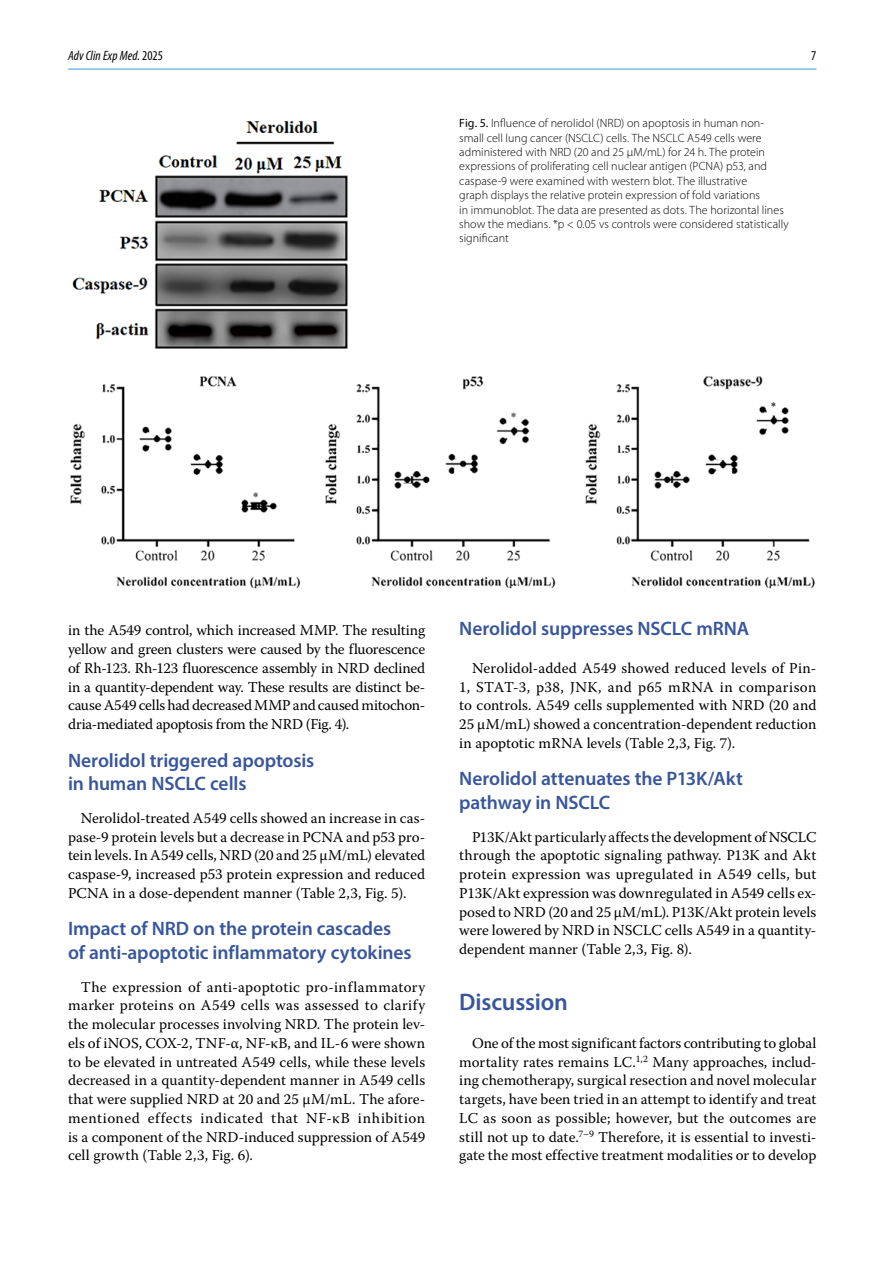
<style>
.page{position:relative;width:893px;height:1263px;background:#fff}
.page>*{position:absolute;margin:0;border:0;box-sizing:border-box;transform-origin:0 0}
.naglowek_1_st{font:600 24px "Myriad Pro";letter-spacing:-.01em;color:#38569b}
.naglowek_2_st{font:600 19.5px/23.4px "Myriad Pro";letter-spacing:-.005em;color:#38569b}
.tekst_glowny{font:15px/18.8px "Warnock Pro";letter-spacing:-.005em;color:#000;text-align:justify}
.t1{font:italic condensed 13.5px "Myriad Pro";letter-spacing:.005em;color:#000}
.t2{font:condensed 13.5px "Myriad Pro";color:#000}
.tytul_ryciny{font:300 12px/14.4px "Myriad Pro";letter-spacing:.005em;color:#000}
.s1{font-style:normal}
.s2{font-weight:400}
</style>
<div class="page">
<hr style="left:68px;top:68px;width:748px;height:2px;background:#82bbe1">
<img style="left:70px;top:121px;width:745px;height:468px">
<p class="t1" style="left:68px;top:47px;width:97px">Adv Clin Exp Med<span class="s1">. 2025</span></p>
<p class="t2" style="left:811px;top:47px;width:7px">7</p>
<p class="tytul_ryciny" style="left:459px;top:116px;width:331px"><span class="s2">Fig. 5.</span> Influence of nerolidol (NRD) on apoptosis in human non&shy;small cell lung cancer (NSCLC) cells. The NSCLC A549 cells were administered with NRD (20 and 25 µM/mL) for 24 h. The protein expressions of proliferating cell nuclear antigen (PCNA) p53, and caspase-9 were examined with western blot. The illustrative<br>graph displays the relative protein expression of fold variations<br>in immunoblot. The data are presented as dots. The horizontal lines show the medians. *p &lt; 0.05 vs controls were considered statistically significant</p>
<p class="tekst_glowny" style="left:68px;top:621px;width:359px">in the A549 control, which increased MMP. The resulting yellow and green clusters were caused by the fluorescence of Rh-123. Rh-123 fluorescence assembly in NRD declined in a quantity-dependent way. These results are distinct be&shy;cause A549 cells had decreased MMP and caused mitochon&shy;dria-mediated apoptosis from the NRD (Fig. 4).</p>
<h3 class="naglowek_2_st" style="left:68px;top:748px;width:248px">Nerolidol triggered apoptosis in human NSCLC cells</h3>
<p class="tekst_glowny" style="left:68px;top:808px;width:359px;text-indent:13px">Nerolidol-treated A549 cells showed an increase in cas&shy;pase-9 protein levels but a decrease in PCNA and p53 pro&shy;tein levels. In A549 cells, NRD (20 and 25 µM/mL) elevated caspase-9, increased p53 protein expression and reduced PCNA in a dose-dependent manner (Table 2,3, Fig. 5).</p>
<h3 class="naglowek_2_st" style="left:68px;top:917px;width:345px">Impact of NRD on the protein cascades of anti-apoptotic inflammatory cytokines</h3>
<p class="tekst_glowny" style="left:68px;top:977px;width:359px;text-indent:13px">The expression of anti-apoptotic pro-inflammatory marker proteins on A549 cells was assessed to clarify the molecular processes involving NRD. The protein lev&shy;els of iNOS, COX-2, TNF-α, NF-κB, and IL-6 were shown to be elevated in untreated A549 cells, while these levels decreased in a quantity-dependent manner in A549 cells that were supplied NRD at 20 and 25 µM/mL. The afore&shy;mentioned effects indicated that NF-κB inhibition is a component of the NRD-induced suppression of A549 cell growth (Table 2,3, Fig. 6).</p>
<h3 class="naglowek_2_st" style="left:459px;top:617px;width:292px">Nerolidol suppresses NSCLC mRNA</h3>
<p class="tekst_glowny" style="left:459px;top:658px;width:359px;text-indent:13px">Nerolidol-added A549 showed reduced levels of Pin-1, STAT-3, p38, JNK, and p65 mRNA in comparison to controls. A549 cells supplemented with NRD (20 and 25 μM/mL) showed a concentration-dependent reduction in apoptotic mRNA levels (Table 2,3, Fig. 7).</p>
<h3 class="naglowek_2_st" style="left:459px;top:767px;width:285px">Nerolidol attenuates the P13K/Akt pathway in NSCLC</h3>
<p class="tekst_glowny" style="left:459px;top:827px;width:359px;text-indent:13px">P13K/Akt particularly affects the development of NSCLC through the apoptotic signaling pathway. P13K and Akt protein expression was upregulated in A549 cells, but P13K/Akt expression was downregulated in A549 cells ex&shy;posed to NRD (20 and 25 µM/mL). P13K/Akt protein levels were lowered by NRD in NSCLC cells A549 in a quantity&shy;dependent manner (Table 2,3, Fig. 8).</p>
<h2 class="naglowek_1_st" style="left:459px;top:987px;width:110px">Discussion</h2>
<p class="tekst_glowny" style="left:459px;top:1033px;width:359px;text-indent:13px">One of the most significant factors contributing to global mortality rates remains LC.<sup>1,2</sup> Many approaches, includ&shy;ing chemotherapy, surgical resection and novel molecular targets, have been tried in an attempt to identify and treat LC as soon as possible; however, but the outcomes are still not up to date.<sup>7–9</sup> Therefore, it is essential to investi&shy;gate the most effective treatment modalities or to develop</p>
</div>
